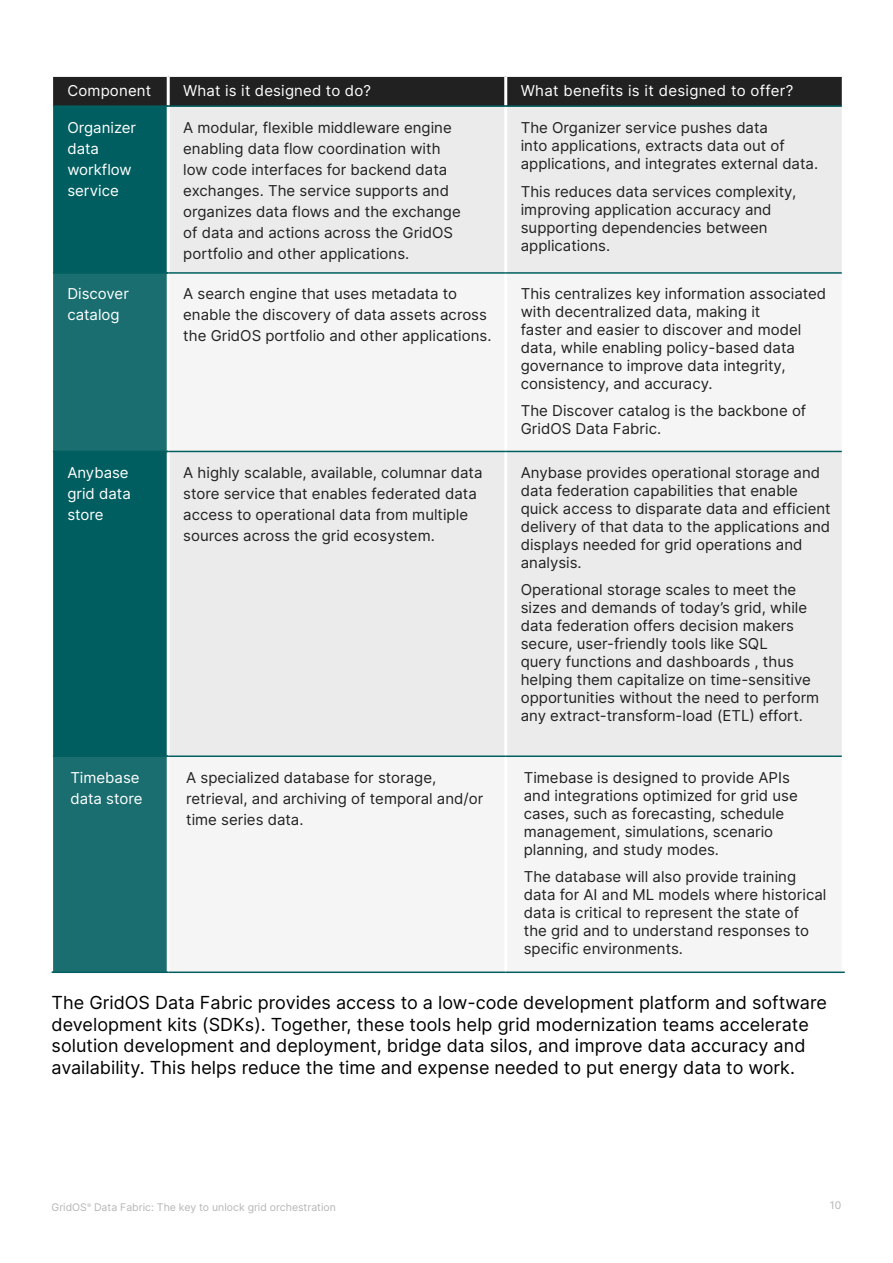
<style>
.page{position:relative;width:893px;height:1263px;background:#fff}
.page>*{position:absolute;margin:0;border:0;box-sizing:border-box;transform-origin:0 0}
.t1{font:18px/21.6px "Inter";color:#000}
.t2{font:15px/18px "Inter";color:#212121}
.t3{font:15px/21px "Inter";color:#fff}
.t4{font:15px "Inter";letter-spacing:.02em;color:#fff}
.t5{font:10.5px "Inter";color:#b6b6b6}
.t6{font:10.5px "Inter";color:#b4b4b4}
</style>
<div class="page">
<div style="left:53px;top:107px;width:114px;height:165px;background:#005e60"></div>
<div style="left:170px;top:107px;width:672px;height:165px;background:#ebebeb"></div>
<svg style="left:53px;top:274px;width:114px;height:697px;background:#12696b"></svg>
<div style="left:170px;top:450px;width:672px;height:308px;background:#ebebeb"></div>
<div style="left:52px;top:76px;width:790px;height:29px;background:#212121"></div>
<hr style="left:168px;top:75px;width:338px;height:2px;background:#fff">
<hr style="left:506px;top:75px;width:339px;height:2px;background:#fff">
<hr style="left:167px;top:77px;width:3px;height:28px;background:#fff">
<hr style="left:504px;top:77px;width:3px;height:28px;background:#fff">
<hr style="left:504px;top:107px;width:3px;height:165px;background:#fff">
<hr style="left:504px;top:274px;width:3px;height:177px;background:#fff">
<hr style="left:504px;top:452px;width:3px;height:303px;background:#fff">
<hr style="left:504px;top:757px;width:3px;height:214px;background:#fff">
<hr style="left:53px;top:105px;width:115px;height:2px;background:#015f60">
<hr style="left:168px;top:105px;width:338px;height:2px;background:#015f60">
<hr style="left:506px;top:105px;width:336px;height:2px;background:#015f60">
<hr style="left:53px;top:272px;width:115px;height:2px;background:#015f60">
<hr style="left:168px;top:272px;width:338px;height:2px;background:#015f60">
<hr style="left:506px;top:272px;width:336px;height:2px;background:#015f60">
<hr style="left:53px;top:451px;width:115px;height:1px;background:#015f60">
<hr style="left:168px;top:451px;width:338px;height:1px;background:#015f60">
<hr style="left:506px;top:451px;width:336px;height:1px;background:#015f60">
<hr style="left:53px;top:755px;width:115px;height:2px;background:#015f60">
<hr style="left:168px;top:755px;width:338px;height:2px;background:#015f60">
<hr style="left:506px;top:755px;width:336px;height:2px;background:#015f60">
<hr style="left:52px;top:971px;width:116px;height:2px;background:#015f60">
<hr style="left:168px;top:971px;width:338px;height:2px;background:#015f60">
<hr style="left:506px;top:971px;width:339px;height:2px;background:#015f60">
<p class="t3" style="left:67px;top:80px;width:85px">Component</p>
<p class="t3" style="left:183px;top:80px;width:189px">What is it designed to do?</p>
<p class="t4" style="left:521px;top:79px;width:274px">What benefits is it designed to offer?</p>
<p class="t3" style="left:67px;top:116px;width:70px">Organizer data workflow service</p>
<p class="t2" style="left:183px;top:116px;width:279px;line-height:21px">A modular, flexible middleware engine enabling data flow coordination with low code interfaces for backend data exchanges. The service supports and organizes data flows and the exchange of data and actions across the GridOS portfolio and other applications.</p>
<p class="t2" style="left:521px;top:118px;width:299px">The Organizer service pushes data<br>into applications, extracts data out of applications, and integrates external data.</p>
<p class="t2" style="left:521px;top:182px;width:277px">This reduces data services complexity, improving application accuracy and supporting dependencies between applications.</p>
<p class="t3" style="left:67px;top:283px;width:63px">Discover catalog</p>
<p class="t2" style="left:183px;top:283px;width:310px;line-height:21px">A search engine that uses metadata to enable the discovery of data assets across the GridOS portfolio and other applications.</p>
<p class="t2" style="left:521px;top:285px;width:307px">This centralizes key information associated with decentralized data, making it<br>faster and easier to discover and model data, while enabling policy-based data governance to improve data integrity, consistency, and accuracy.</p>
<p class="t2" style="left:521px;top:402px;width:287px">The Discover catalog is the backbone of<br>GridOS Data Fabric.</p>
<p class="t3" style="left:67px;top:462px;width:65px">Anybase grid data store</p>
<p class="t2" style="left:183px;top:462px;width:301px;line-height:21px">A highly scalable, available, columnar data store service that enables federated data access to operational data from multiple sources across the grid ecosystem.</p>
<p class="t2" style="left:521px;top:463px;width:311px">Anybase provides operational storage and data federation capabilities that enable quick access to disparate data and efficient delivery of that data to the applications and displays needed for grid operations and analysis.</p>
<p class="t2" style="left:521px;top:580px;width:300px">Operational storage scales to meet the sizes and demands of today’s grid, while data federation offers decision makers secure, user-friendly tools like SQL<br>query functions and dashboards , thus helping them capitalize on time-sensitive opportunities without the need to perform any extract-transform-load (ETL) effort.</p>
<p class="t3" style="left:70px;top:766px;width:74px">Timebase data store</p>
<p class="t2" style="left:186px;top:766px;width:299px;line-height:21px">A specialized database for storage, retrieval, and archiving of temporal and/or time series data.</p>
<p class="t2" style="left:524px;top:768px;width:275px">Timebase is designed to provide APIs and integrations optimized for grid use cases, such as forecasting, schedule management, simulations, scenario planning, and study modes.</p>
<p class="t2" style="left:524px;top:867px;width:304px">The database will also provide training data for AI and ML models where historical data is critical to represent the state of<br>the grid and to understand responses to specific environments.</p>
<p class="t1" style="left:52px;top:991px;width:777px">The GridOS Data Fabric provides access to a low-code development platform and software development kits (SDKs). Together, these tools help grid modernization teams accelerate solution development and deployment, bridge data silos, and improve data accuracy and availability. This helps reduce the time and expense needed to put energy data to work.</p>
<p class="t5" style="left:52px;top:1200px;width:286px">GridOS<sup>®</sup> Data Fabric: The key to unlock grid orchestration</p>
<p class="t6" style="left:830px;top:1198px;width:13px">10</p>
</div>
